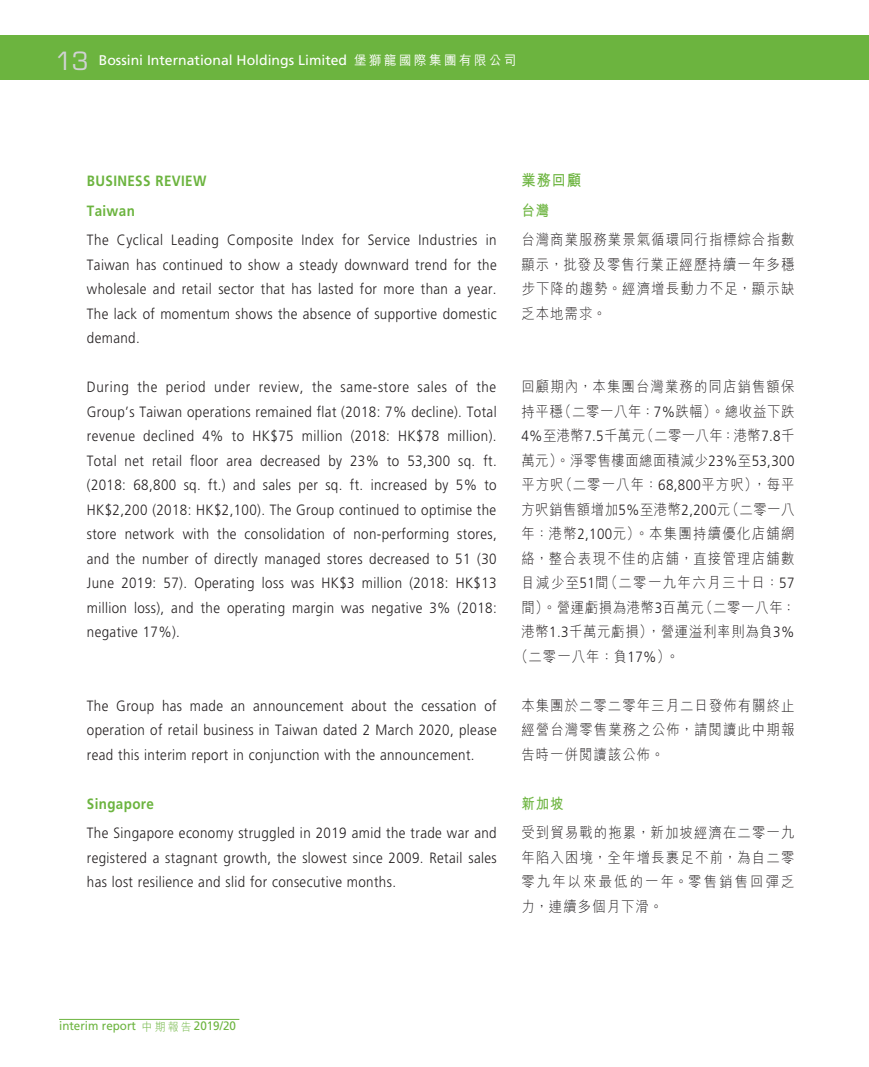
<style>
.page{position:relative;width:869px;height:1067px;background:#fff}
.page>*{position:absolute;margin:0;border:0;box-sizing:border-box;transform-origin:0 0}
._01_H1_C{font:700 15.75px "M Hei HK";color:#6cb43f;scale:.9 1}
._00_txt{font:300 14.88px/24.5px "Frutiger LT Std";letter-spacing:.03em;color:#231f20;text-align:justify;scale:.9 1}
._00_txt_C{font:300 14.88px/24.5px "M Hei HK";letter-spacing:.085em;color:#231f20;text-align:justify;scale:.9 1}
._00_txt_C-2{font:300 14.88px "M Hei HK";letter-spacing:.05em;color:#231f20;scale:.9 1}
._00_txt_C-3{font:300 14.88px "M Hei HK";letter-spacing:.035em;color:#231f20;scale:.9 1}
._00_txt_C-4{font:300 14.88px "M Hei HK";letter-spacing:.03em;color:#231f20;scale:.9 1}
._00_txt_C-5{font:300 14.88px "M Hei HK";letter-spacing:.105em;color:#231f20;scale:.9 1}
._02_H2{font:700 14.88px "Frutiger LT Std";letter-spacing:.03em;color:#6cb43f;scale:.9 1}
._01_H1{font:700 14.88px "Frutiger LT Std";letter-spacing:.03em;color:#6cb43f;scale:.9 1}
._02_H2_C{font:700 14.88px "M Hei HK";color:#6cb43f;scale:.9 1}
.t1{font:14px "Frutiger LT Std";color:#fff}
.t2{font:12.25px "Frutiger LT Std";color:#6cb43f;scale:.95 1}
.s1{font-family:"Eurostile LT Std";font-size:24.5px;color:#d1d2d4}
.s2{font-family:"M Hei HK";font-weight:500;font-size:13.12px}
.s3{font-family:"Frutiger LT Std"}
.s4{font-family:"M Hei HK";font-weight:300;font-size:11.38px}
</style>
<div class="page">
<div style="left:0;top:35px;width:868px;height:44px;background:#6cb43f"></div>
<hr style="left:59px;top:1019px;width:180px;height:1px;background:#6cb43f">
<p class="t1" style="left:55px;top:52px;width:462px"><span class="s1">13</span> Bossini International Holdings Limited <span class="s2">堡獅龍國際集團有限公司</span></p>
<p class="_01_H1" style="left:87px;top:172px;width:134px">BUSINESS REVIEW</p>
<p class="_02_H2" style="left:87px;top:202px;width:55px">Taiwan</p>
<p class="_00_txt" style="left:87px;top:228px;width:456px">The Cyclical Leading Composite Index for Service Industries in Taiwan has continued to show a steady downward trend for the wholesale and retail sector that has lasted for more than a year.<br>The lack of momentum shows the absence of supportive domestic demand.</p>
<p class="_00_txt" style="left:87px;top:375px;width:456px">During the period under review, the same-store sales of the Group’s Taiwan operations remained flat (2018: 7% decline). Total revenue declined 4% to HK$75 million (2018: HK$78 million).<br>Total net retail floor area decreased by 23% to 53,300 sq. ft. (2018: 68,800 sq. ft.) and sales per sq. ft. increased by 5% to HK$2,200 (2018: HK$2,100). The Group continued to optimise the store network with the consolidation of non-performing stores, and the number of directly managed stores decreased to 51 (30<br>June 2019: 57). Operating loss was HK$3 million (2018: HK$13 million loss), and the operating margin was negative 3% (2018: negative 17%).</p>
<p class="_00_txt" style="left:87px;top:693px;width:456px">The Group has made an announcement about the cessation of operation of retail business in Taiwan dated 2 March 2020, please read this interim report in conjunction with the announcement.</p>
<p class="_02_H2" style="left:87px;top:794px;width:76px">Singapore</p>
<p class="_00_txt" style="left:87px;top:821px;width:456px">The Singapore economy struggled in 2019 amid the trade war and registered a stagnant growth, the slowest since 2009. Retail sales has lost resilience and slid for consecutive months.</p>
<p class="_01_H1_C" style="left:521px;top:169px;width:68px">業務回顧</p>
<p class="_02_H2_C" style="left:521px;top:199px;width:32px">台灣</p>
<p class="_00_txt_C" style="left:521px;top:227px;width:305px">台灣商業服務業景氣循環同行指標綜合指數顯示，批發及零售行業正經歷持續一年多穩步下降的趨勢。經濟增長動力不足，顯示缺乏本地需求。</p>
<p class="_00_txt_C" style="left:521px;top:374px;width:305px">回顧期內，本集團台灣業務的同店銷售額保</p>
<p class="_00_txt_C-2" style="left:521px;top:401px;width:305px">持平穩（二零一八年：<span class="s3">7%</span>跌幅）。總收益下跌</p>
<p class="_00_txt_C-4" style="left:521px;top:425px;width:305px"><span class="s3">4%</span>至港幣<span class="s3">7.5</span>千萬元（二零一八年：港幣<span class="s3">7.8</span>千</p>
<p class="_00_txt_C-3" style="left:521px;top:450px;width:305px">萬元）。淨零售樓面總面積減少<span class="s3">23%</span>至<span class="s3">53,300</span></p>
<p class="_00_txt_C" style="left:521px;top:472px;width:305px">平方呎（二零一八年：<span class="s3">68,800</span>平方呎），每平</p>
<p class="_00_txt_C-3" style="left:521px;top:499px;width:305px">方呎銷售額增加<span class="s3">5%</span>至港幣<span class="s3">2,200</span>元（二零一八</p>
<p class="_00_txt_C" style="left:521px;top:521px;width:305px">年：港幣<span class="s3">2,100</span>元）。本集團持續優化店舖網</p>
<p class="_00_txt_C" style="left:521px;top:545px;width:305px">絡，整合表現不佳的店舖，直接管理店舖數</p>
<p class="_00_txt_C-5" style="left:521px;top:572px;width:305px">目減少至<span class="s3">51</span>間（二零一九年六月三十日：<span class="s3">57</span></p>
<p class="_00_txt_C-2" style="left:521px;top:597px;width:306px">間）。營運虧損為港幣<span class="s3">3</span>百萬元（二零一八年：</p>
<p class="_00_txt_C-2" style="left:521px;top:621px;width:305px">港幣<span class="s3">1.3</span>千萬元虧損），營運溢利率則為負<span class="s3">3%</span></p>
<p class="_00_txt_C" style="left:514px;top:643px;width:184px">（二零一八年：負<span class="s3">17%</span>）。</p>
<p class="_00_txt_C" style="left:521px;top:692px;width:305px">本集團於二零二零年三月二日發佈有關終止經營台灣零售業務之公佈，請閱讀此中期報告時一併閱讀該公佈。</p>
<p class="_02_H2_C" style="left:521px;top:792px;width:48px">新加坡</p>
<p class="_00_txt_C" style="left:521px;top:820px;width:305px">受到貿易戰的拖累，新加坡經濟在二零一九年陷入困境，全年增長裹足不前，為自二零零九年以來最低的一年。零售銷售回彈乏力，連續多個月下滑。</p>
<p class="t2" style="left:59px;top:1018px;width:188px">interim report <span class="s4">中期報告</span> 2019/20</p>
</div>
